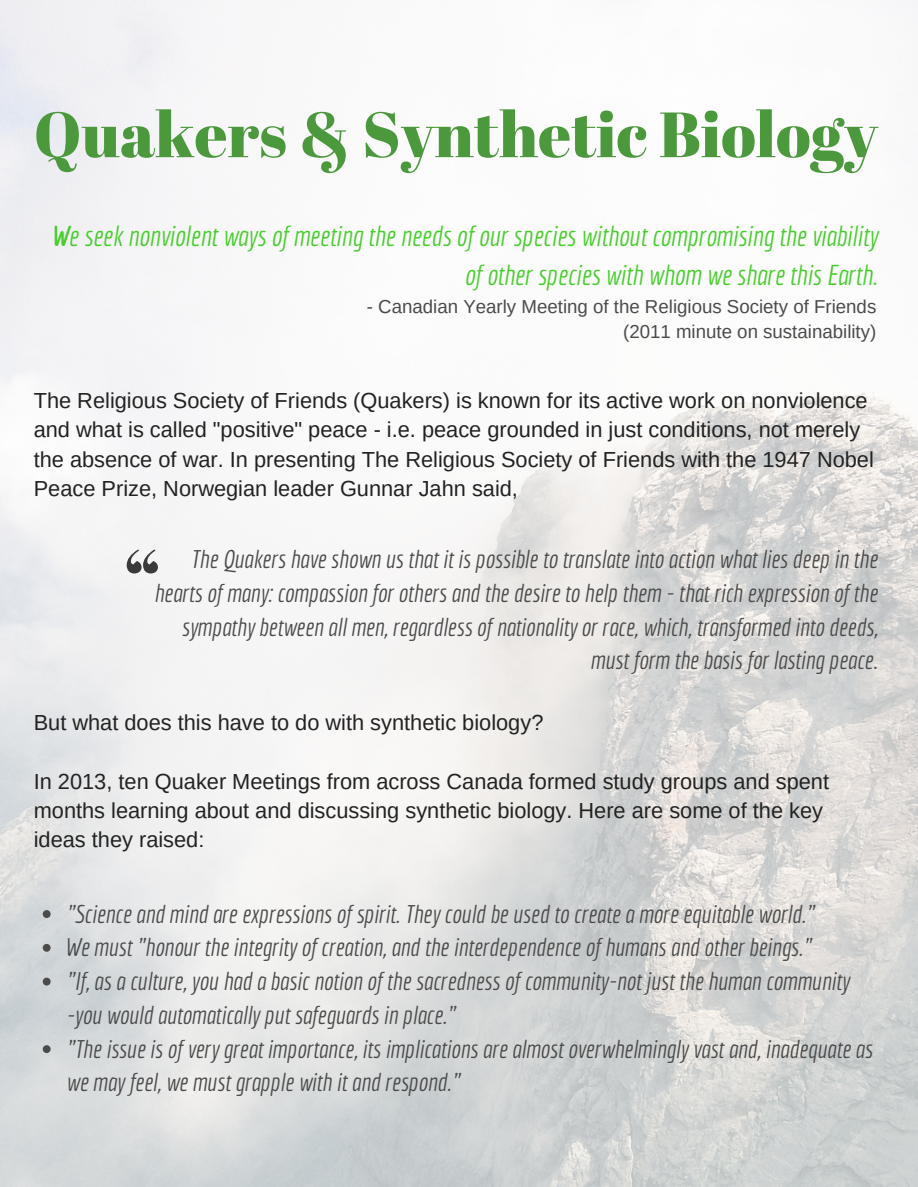
<style>
.page{position:relative;width:918px;height:1187px;background:#fff}
.page>*{position:absolute;margin:0;border:0;box-sizing:border-box;transform-origin:0 0}
.t1{font:87.15px "Abril Fatface";color:#3a3a3a}
.t2{font:63.75px "Abril Fatface";color:#4c993d}
.t3{font:italic 28.05px/39.3px "Economica";color:#47ce2c;text-align:right}
.t4{font:italic 24.9px/33.8px "Economica";color:#4b4b4b;text-align:right}
.t5{font:21.75px/29.2px "Arimo";color:#222}
.t6{font:18.75px/25.8px "Arimo";color:#4b4b4b;text-align:right}
.s1{font-weight:700}
</style>
<div class="page">
<img style="left:0;top:0;width:918px;height:1186px">
<svg style="left:43px;top:910px;width:8px;height:8px"></svg>
<svg style="left:43px;top:944px;width:8px;height:7px"></svg>
<svg style="left:43px;top:977px;width:8px;height:8px"></svg>
<svg style="left:43px;top:1045px;width:8px;height:8px"></svg>
<h2 class="t2" style="left:34px;top:90px;width:846px">Quakers &amp; Synthetic Biology</h2>
<p class="t3" style="left:53px;top:216px;width:827px"><span class="s1">W</span>e seek nonviolent ways of meeting the needs of our species without compromising the viability of other species with whom we share this Earth.</p>
<p class="t6" style="left:367px;top:293px;width:511px">- Canadian Yearly Meeting of the Religious Society of Friends (2011 minute on sustainability)</p>
<p class="t5" style="left:34px;top:386px;width:842px">The Religious Society of Friends (Quakers) is known for its active work on nonviolence and what is called "positive" peace - i.e. peace grounded in just conditions, not merely the absence of war. In presenting The Religious Society of Friends with the 1947 Nobel Peace Prize, Norwegian leader Gunnar Jahn said,</p>
<h1 class="t1" style="left:123px;top:523px;width:41px">“</h1>
<p class="t4" style="left:154px;top:542px;width:725px">The Quakers have shown us that it is possible to translate into action what lies deep in the hearts of many: compassion for others and the desire to help them - that rich expression of the sympathy between all men, regardless of nationality or race, which, transformed into deeds, must form the basis for lasting peace.</p>
<p class="t5" style="left:34px;top:708px;width:511px">But what does this have to do with synthetic biology?</p>
<p class="t5" style="left:34px;top:766px;width:797px">In 2013, ten Quaker Meetings from across Canada formed study groups and spent months learning about and discussing synthetic biology. Here are some of the key ideas they raised:</p>
<p class="t4" style="left:66px;top:896px;width:808px;text-align:left">"Science and mind are expressions of spirit. They could be used to create a more equitable world."<br>We must "honour the integrity of creation, and the interdependence of humans and other beings."<br>"If, as a culture, you had a basic notion of the sacredness of community-not just the human community -you would automatically put safeguards in place."<br>"The issue is of very great importance, its implications are almost overwhelmingly vast and, inadequate as we may feel, we must grapple with it and respond."</p>
</div>
